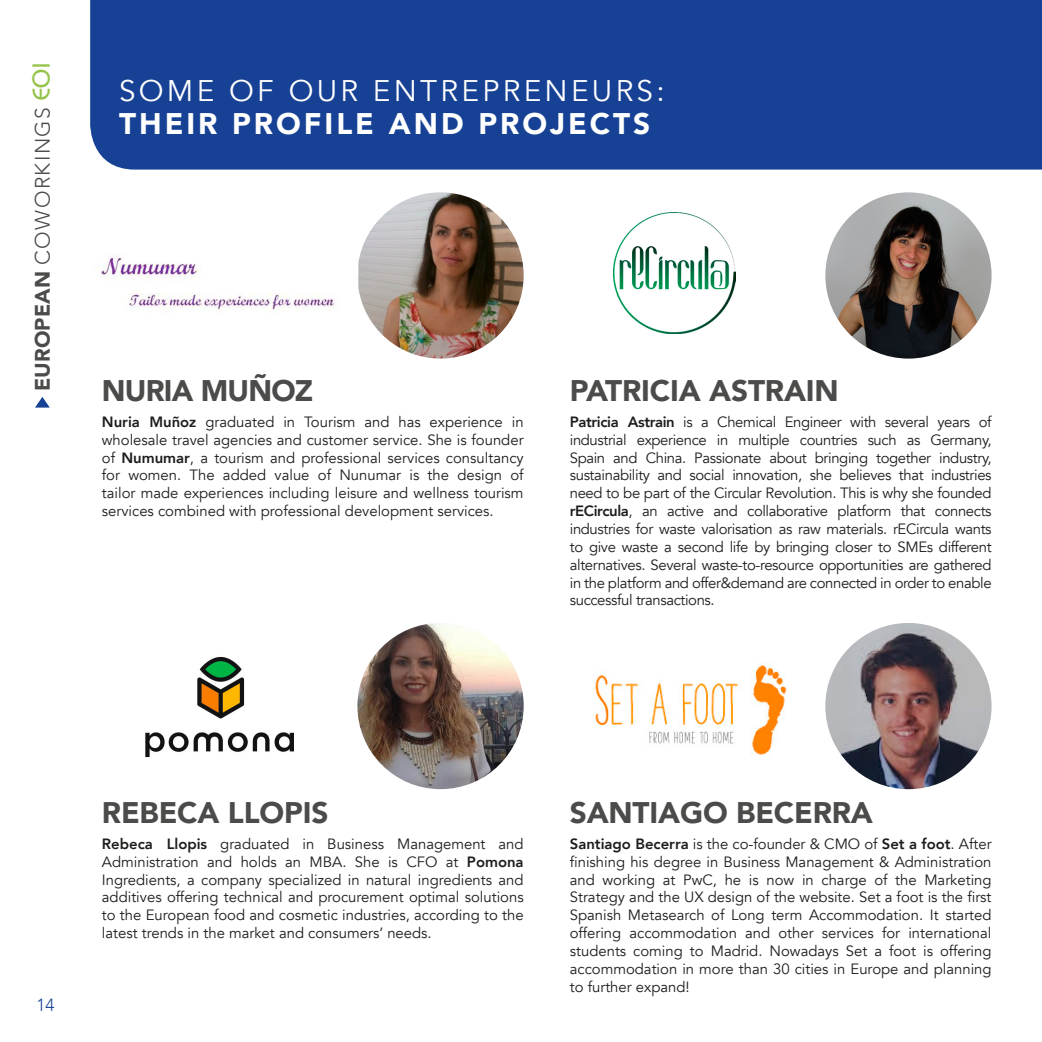
<style>
.page{position:relative;width:1042px;height:1042px;background:#fff}
.page>*{position:absolute;margin:0;border:0;box-sizing:border-box;transform-origin:0 0}
.t1{font:900 29.75px "Avenir";letter-spacing:-.005em;color:#4b4b4a}
.t2{font:29.75px "Avenir";letter-spacing:.11em;color:#fff}
.t3{font:900 29.75px "Avenir";letter-spacing:.1em;color:#fff}
.t4{font:300 21px "Avenir";letter-spacing:.07em;color:#4b4b4a}
.t5{font:300 17.5px "Avenir";color:#164194}
.t6{font:14.88px/17.8px "Avenir";color:#1d1d1b;text-align:justify}
.s1{font-weight:900}
.s2{font-family:"Bauhaus";font-weight:400;font-size:24.5px;color:#95c34a}
.s3{font-weight:800}
</style>
<div class="page">
<div style="left:90px;top:0;width:952px;height:170px;background:#164194"></div>
<svg style="left:35px;top:397px;width:15px;height:10px"></svg>
<img style="left:825px;top:192px;width:166px;height:167px;border-radius:83px">
<img style="left:358px;top:192px;width:166px;height:167px">
<img style="left:825px;top:623px;width:166px;height:166px;border-radius:83px">
<img style="left:357px;top:623px;width:167px;height:166px;border-radius:83px">
<img style="left:145px;top:657px;width:149px;height:100px">
<img style="left:100px;top:254px;width:235px;height:59px">
<img style="left:613px;top:212px;width:122px;height:122px">
<img style="left:593px;top:662px;width:194px;height:93px">
<h2 class="t4" style="left:30px;top:391px;width:330px;rotate:-90deg"><span class="s1">EUROPEAN</span> COWORKINGS <span class="s2">eoi</span></h2>
<h1 class="t2" style="left:119px;top:73px;width:547px">SOME OF OUR ENTREPRENEURS:</h1>
<h1 class="t3" style="left:119px;top:98px;width:533px">THEIR PROFILE AND PROJECTS</h1>
<h1 class="t1" style="left:102px;top:365px;width:41px">NURIA</h1>
<h1 class="t1" style="left:201px;top:365px;width:114px">MU ÑOZ</h1>
<p class="t6" style="left:102px;top:413px;width:423px"><span class="s3">Nuria Muñoz</span> graduated in Tourism and has experience in wholesale travel agencies and customer service. She is founder of <span class="s3">Numumar</span>, a tourism and professional services consultancy for women. The added value of Nunumar is the design of tailor made experiences including leisure and wellness tourism services combined with professional development services.</p>
<h1 class="t1" style="left:570px;top:365px;width:69px">PATRICIA</h1>
<h1 class="t1" style="left:709px;top:365px;width:75px">ASTRAIN</h1>
<p class="t6" style="left:570px;top:413px;width:423px"><span class="s3">Patricia Astrain</span> is a Chemical Engineer with several years of industrial experience in multiple countries such as Germany, Spain and China. Passionate about bringing together industry, sustainability and social innovation, she believes that industries need to be part of the Circular Revolution. This is why she founded <span class="s3">rECircula</span>, an active and collaborative platform that connects industries for waste valorisation as raw materials. rECircula wants to give waste a second life by bringing closer to SMEs different alternatives. Several waste-to-resource opportunities are gathered in the platform and offer&amp;demand are connected in order to enable successful transactions.</p>
<p class="t5" style="left:36px;top:995px;width:20px">14</p>
<h1 class="t1" style="left:102px;top:786px;width:40px">REBECA</h1>
<h1 class="t1" style="left:228px;top:786px;width:33px">LLOPIS</h1>
<p class="t6" style="left:102px;top:835px;width:423px"><span class="s3">Rebeca Llopis</span> graduated in Business Management and Administration and holds an MBA. She is CFO at <span class="s3">Pomona </span>Ingredients, a company specialized in natural ingredients and additives offering technical and procurement optimal solutions to the European food and cosmetic industries, according to the latest trends in the market and consumers’ needs.</p>
<h1 class="t1" style="left:570px;top:786px;width:100px">SANTIAGO</h1>
<h1 class="t1" style="left:736px;top:786px;width:40px">BECERRA</h1>
<p class="t6" style="left:570px;top:835px;width:423px"><span class="s3">Santiago Becerra</span> is the co-founder &amp; CMO of <span class="s3">Set a foot</span>. After finishing his degree in Business Management &amp; Administration and working at PwC, he is now in charge of the Marketing Strategy and the UX design of the website. Set a foot is the first Spanish Metasearch of Long term Accommodation. It started offering accommodation and other services for international students coming to Madrid. Nowadays Set a foot is offering accommodation in more than 30 cities in Europe and planning to further expand!</p>
</div>
